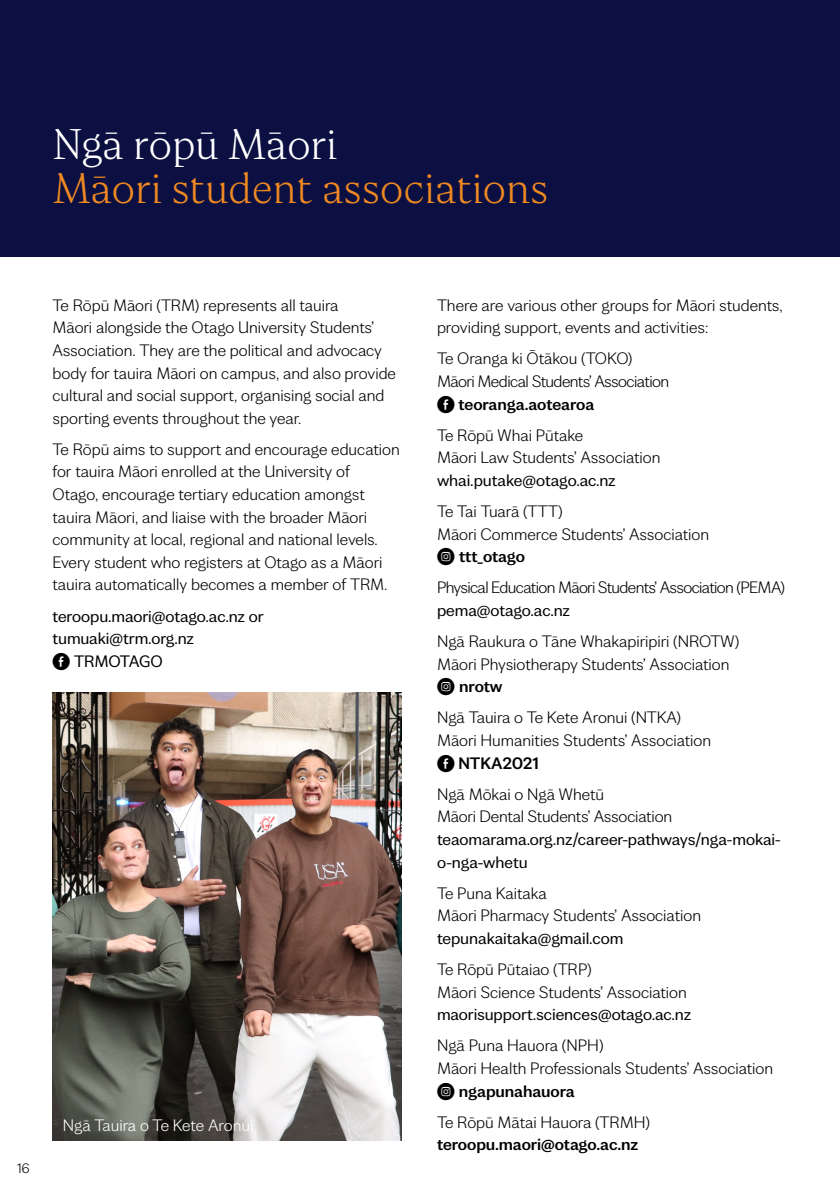
<style>
.page{position:relative;width:840px;height:1191px;background:#fff}
.page>*{position:absolute;margin:0;border:0;box-sizing:border-box;transform-origin:0 0}
.Page_header{font:300 44px/44px "Wickliffe";color:#ee8922}
.Body_text{font:300 17px/22.6px "Wickliffe Sans";letter-spacing:-.005em;color:#000}
.Body_text-2{font:17px/22.6px "Wickliffe Sans";letter-spacing:-.005em;color:#000}
.Body_text-3{font:300 17px/22.6px "Wickliffe Sans";letter-spacing:-.03em;color:#000}
.Body_text-4{font:300 17px/22.6px "Wickliffe Sans";letter-spacing:-.04em;color:#000}
.Body_text-5{font:500 17px/22.6px "Wickliffe Sans";letter-spacing:-.01em;color:#000}
.Body_text_bullets{font:300 17px "Wickliffe Sans";letter-spacing:-.005em;color:#fff}
.t1{font:300 14px "Wickliffe Sans";color:#000}
.s1{color:#fff}
.s2{font-family:"Social Media Circled"}
.s3{font-family:"Social Media Circled";font-weight:400}
.s4{font-weight:500}
.s5{font-weight:400}
.s6{font-weight:300}
</style>
<div class="page">
<img style="left:52px;top:693px;width:349px;height:447px">
<div style="left:0;top:0;width:839px;height:256px;background:#0b0f41"></div>
<p class="Page_header" style="left:52px;top:123px;width:497px"><span class="s1">Ngā rōpū Māori<br></span>Māori student associations</p>
<p class="Body_text" style="left:52px;top:294px;width:345px">Te Rōpū Māori (TRM) represents all tauira<br>Māori alongside the Otago University Students’ Association. They are the political and advocacy body for tauira Māori on campus, and also provide cultural and social support, organising social and sporting events throughout the year.</p>
<p class="Body_text" style="left:52px;top:438px;width:348px">Te Rōpū aims to support and encourage education for tauira Māori enrolled at the University of Otago, encourage tertiary education amongst tauira Māori, and liaise with the broader Māori community at local, regional and national levels.<br>Every student who registers at Otago as a Māori tauira automatically becomes a member of TRM.</p>
<p class="Body_text-2" style="left:52px;top:605px;width:212px">teroopu.maori@otago.ac.nz or tumuaki@trm.org.nz<br><span class="s2">E</span> TRMOTAGO</p>
<p class="t1" style="left:17px;top:1161px;width:14px">16</p>
<p class="Body_text_bullets" style="left:63px;top:1116px;width:192px">Ngā Tauira o Te Kete Aronui</p>
<p class="Body_text" style="left:437px;top:294px;width:347px">There are various other groups for Māori students, providing support, events and activities:</p>
<p class="Body_text-3" style="left:437px;top:348px;width:234px">Te Oranga ki Ōtākou (TOKO)<br>Māori Medical Students’ Association<br><span class="s3">E</span> <span class="s4">teoranga.aotearoa</span></p>
<p class="Body_text" style="left:437px;top:424px;width:225px">Te Rōpū Whai Pūtake<br>Māori Law Students’ Association <span class="s5">whai.putake@otago.ac.nz</span></p>
<p class="Body_text" style="left:437px;top:500px;width:273px">Te Tai Tuarā (TTT)<br>Māori Commerce Students’ Association<br><span class="s3">Q</span> <span class="s4">ttt_otago</span></p>
<p class="Body_text-4" style="left:437px;top:577px;width:349px">Physical Education Māori Students’ Association (PEMA) <span class="s5">pema@otago.ac.nz</span></p>
<p class="Body_text" style="left:437px;top:630px;width:303px">Ngā Raukura o Tāne Whakapiripiri (NROTW)<br>Māori Physiotherapy Students’ Association<br><span class="s3">Q</span> <span class="s4">nrotw</span></p>
<p class="Body_text" style="left:437px;top:707px;width:275px">Ngā Tauira o Te Kete Aronui (NTKA)<br>Māori Humanities Students’ Association<br><span class="s3">E</span> <span class="s4">NTKA2021</span></p>
<p class="Body_text-2" style="left:437px;top:783px;width:345px"><span class="s6">Ngā Mōkai o Ngā Whetū<br>Māori Dental Students’ Association </span>teaomarama.org.nz/career-pathways/nga-mokai&shy;o-nga-whetu</p>
<p class="Body_text" style="left:437px;top:882px;width:265px">Te Puna Kaitaka<br>Māori Pharmacy Students’ Association <span class="s5">tepunakaitaka@gmail.com</span></p>
<p class="Body_text" style="left:437px;top:958px;width:255px">Te Rōpū Pūtaiao (TRP)<br>Māori Science Students’ Association <span class="s5">maorisupport.sciences@otago.ac.nz</span></p>
<p class="Body_text" style="left:437px;top:1034px;width:337px">Ngā Puna Hauora (NPH)<br>Māori Health Professionals Students’ Association<br><span class="s3">Q</span> <span class="s4">ngapunahauora</span></p>
<p class="Body_text-5" style="left:437px;top:1111px;width:214px"><span class="s6">Te Rōpū Mātai Hauora (TRMH) </span>teroopu.maori@otago.ac.nz</p>
</div>
